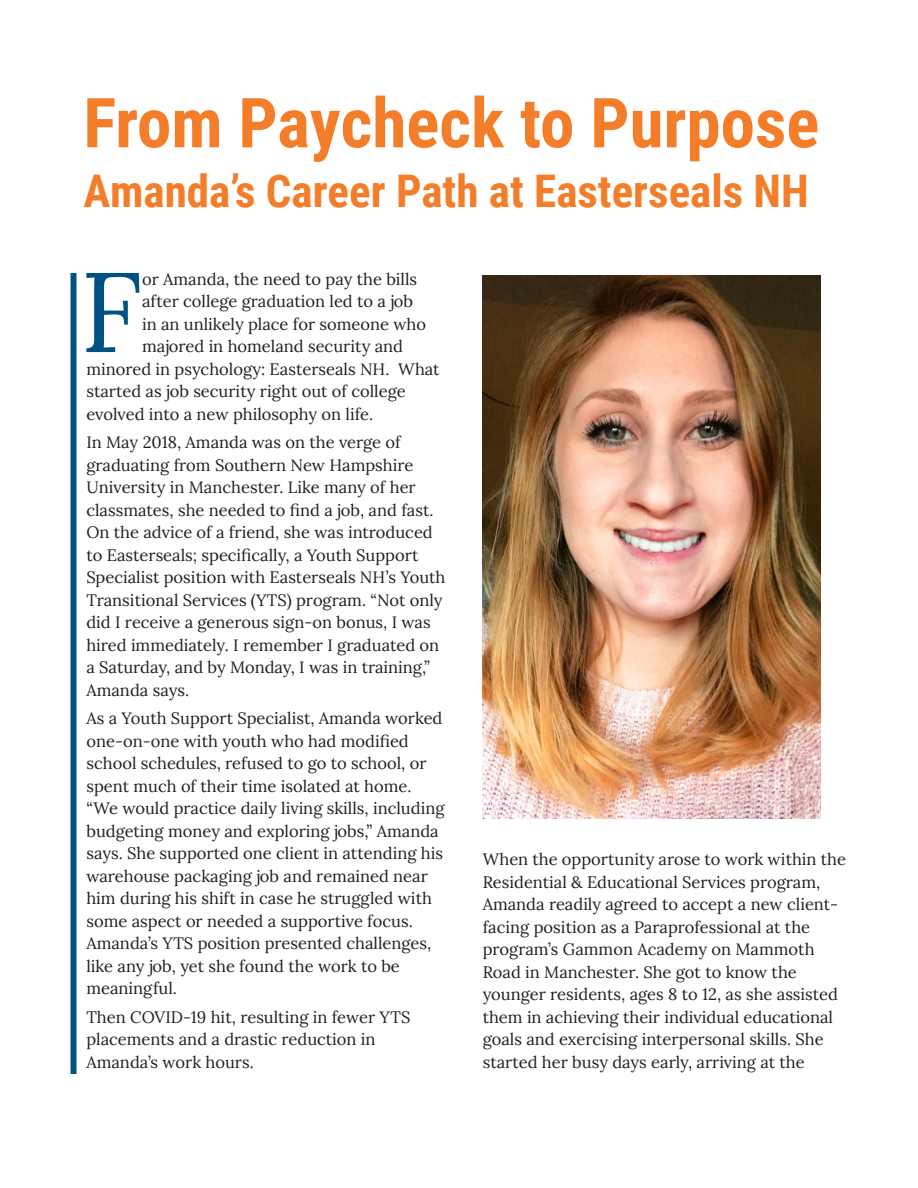
<style>
.page{position:relative;width:918px;height:1188px;background:#fff}
.page>*{position:absolute;margin:0;border:0;box-sizing:border-box;transform-origin:0 0}
.Lora_body_drop_cap{font:112.95px "Lora";color:#005284}
.Headline{font:700 69px "Roboto Condensed";color:#f47d2a}
.Headline-2{font:700 45px "Roboto Condensed";color:#f47d2a}
.Lora_body{font:16.5px/22.5px "Lora";color:#231f20}
.Lora_body_drop_cap-2{font:16.5px "Lora";color:#231f20}
</style>
<div class="page">
<div style="left:70px;top:273px;width:6px;height:801px;background:#005284"></div>
<img style="left:483px;top:275px;width:337px;height:544px">
<p class="Headline" style="left:83px;top:74px;width:737px">From Paycheck to Purpose</p>
<p class="Headline-2" style="left:83px;top:160px;width:727px">Amanda’s Career Path at Easterseals NH</p>
<p class="Lora_body_drop_cap" style="left:80px;top:226px;width:63px">F</p>
<p class="Lora_body_drop_cap-2" style="left:142px;top:266px;width:277px">or Amanda, the need to pay the bills</p>
<p class="Lora_body_drop_cap-2" style="left:142px;top:289px;width:273px">after college graduation led to a job</p>
<p class="Lora_body_drop_cap-2" style="left:142px;top:311px;width:286px">in an unlikely place for someone who</p>
<p class="Lora_body_drop_cap-2" style="left:142px;top:334px;width:263px">majored in homeland security and</p>
<p class="Lora_body_drop_cap-2" style="left:86px;top:356px;width:355px">minored in psychology: Easterseals NH. What</p>
<p class="Lora_body_drop_cap-2" style="left:86px;top:379px;width:321px">started as job security right out of college</p>
<p class="Lora_body_drop_cap-2" style="left:86px;top:401px;width:288px">evolved into a new philosophy on life.</p>
<p class="Lora_body" style="left:86px;top:430px;width:361px">In May 2018, Amanda was on the verge of graduating from Southern New Hampshire University in Manchester. Like many of her classmates, she needed to find a job, and fast.<br>On the advice of a friend, she was introduced to Easterseals; specifically, a Youth Support Specialist position with Easterseals NH’s Youth Transitional Services (YTS) program. “Not only did I receive a generous sign-on bonus, I was hired immediately. I remember I graduated on a Saturday, and by Monday, I was in training,” Amanda says.</p>
<p class="Lora_body" style="left:86px;top:706px;width:360px">As a Youth Support Specialist, Amanda worked one-on-one with youth who had modified school schedules, refused to go to school, or spent much of their time isolated at home. “We would practice daily living skills, including budgeting money and exploring jobs,” Amanda says. She supported one client in attending his warehouse packaging job and remained near him during his shift in case he struggled with some aspect or needed a supportive focus.<br>Amanda’s YTS position presented challenges, like any job, yet she found the work to be meaningful.</p>
<p class="Lora_body" style="left:86px;top:1004px;width:325px">Then COVID-19 hit, resulting in fewer YTS placements and a drastic reduction in<br>Amanda’s work hours.</p>
<p class="Lora_body" style="left:483px;top:847px;width:365px">When the opportunity arose to work within the Residential &amp; Educational Services program, Amanda readily agreed to accept a new client&shy;facing position as a Paraprofessional at the program’s Gammon Academy on Mammoth Road in Manchester. She got to know the younger residents, ages 8 to 12, as she assisted them in achieving their individual educational goals and exercising interpersonal skills. She started her busy days early, arriving at the</p>
</div>
